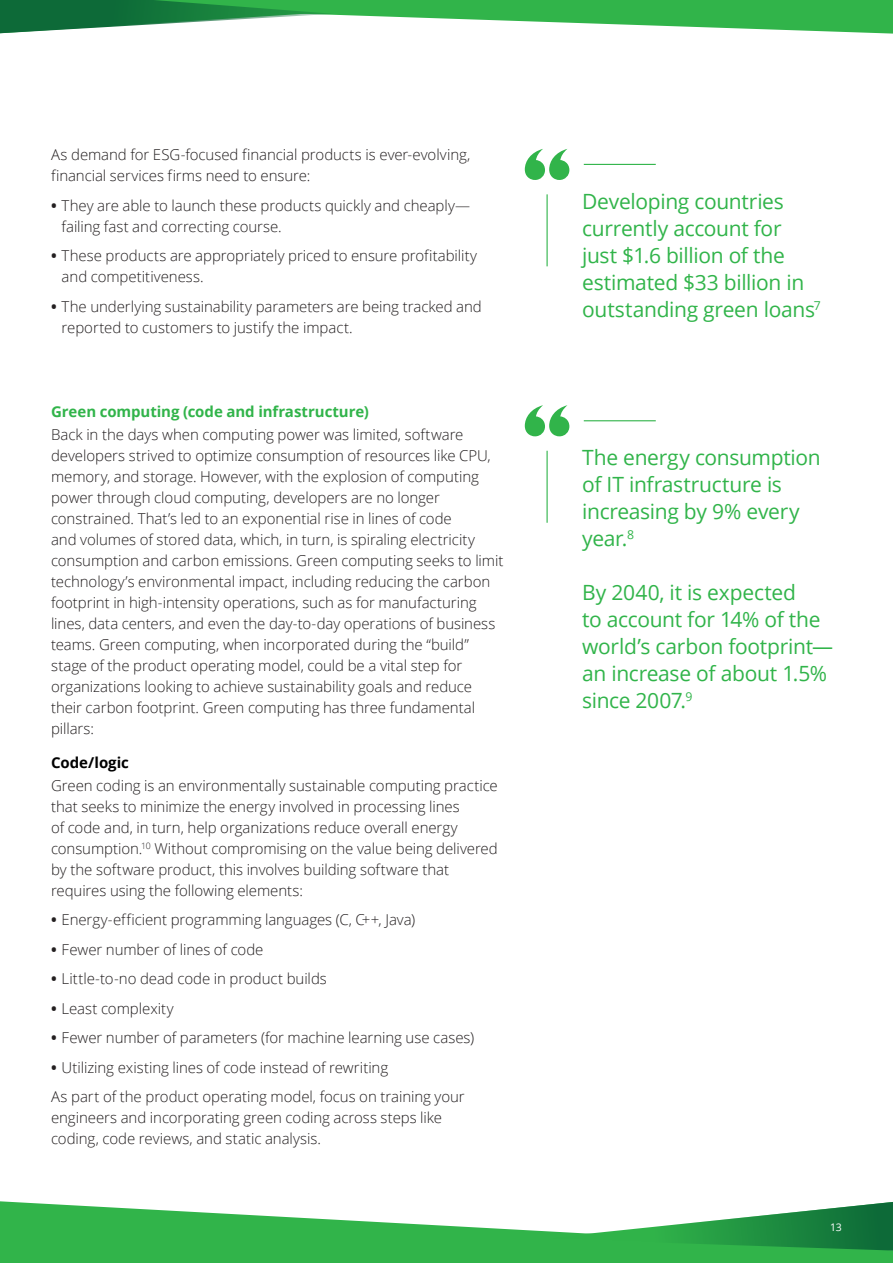
<style>
.page{position:relative;width:893px;height:1263px;background:#fff}
.page>*{position:absolute;margin:0;border:0;box-sizing:border-box;transform-origin:0 0}
.Quote_Text__14_18pt__Teal{font:21px/27px "Open Sans";letter-spacing:-.015em;color:#31b44a}
.Body_copy__10_14pt{font:300 15px/21px "Open Sans";letter-spacing:-.005em;color:#231f20}
.Subhead_A__10_14pt{font:700 15px "Open Sans";letter-spacing:-.005em;color:#31b44a}
.Subhead_B__10_14pt{font:700 15px "Open Sans";letter-spacing:-.005em;color:#010101}
.t1{font:10.5px "Open Sans";color:#fff}
.s1{font-weight:700}
</style>
<div class="page">
<svg style="left:0;top:1201px;width:893px;height:62px;fill:#31b44a"></svg>
<svg style="left:541px;top:1201px;width:352px;height:50px"></svg>
<svg style="left:0;top:0;width:893px;height:34px"></svg>
<svg style="left:525px;top:149px;width:44px;height:31px"></svg>
<hr style="left:584px;top:164px;width:72px;height:1px;background:#31b44a">
<hr style="left:546px;top:194px;width:2px;height:72px;background:#31b44a">
<svg style="left:525px;top:405px;width:44px;height:31px"></svg>
<hr style="left:584px;top:420px;width:72px;height:1px;background:#31b44a">
<hr style="left:546px;top:451px;width:2px;height:72px;background:#31b44a">
<p class="Body_copy__10_14pt" style="left:51px;top:144px;width:421px">As demand for ESG-focused financial products is ever-evolving, financial services firms need to ensure:</p>
<p class="Body_copy__10_14pt" style="left:62px;top:194px;width:410px;text-indent:-11px"><span class="s1">•</span> They are able to launch these products quickly and cheaply— failing fast and correcting course.</p>
<p class="Body_copy__10_14pt" style="left:62px;top:245px;width:417px;text-indent:-11px"><span class="s1">•</span> These products are appropriately priced to ensure profitability and competitiveness.</p>
<p class="Body_copy__10_14pt" style="left:62px;top:295px;width:422px;text-indent:-11px"><span class="s1">•</span> The underlying sustainability parameters are being tracked and reported to customers to justify the impact.</p>
<p class="Subhead_A__10_14pt" style="left:51px;top:401px;width:319px">Green computing (code and infrastructure)</p>
<p class="Body_copy__10_14pt" style="left:51px;top:423px;width:454px">Back in the days when computing power was limited, software developers strived to optimize consumption of resources like CPU, memory, and storage. However, with the explosion of computing power through cloud computing, developers are no longer constrained. That’s led to an exponential rise in lines of code<br>and volumes of stored data, which, in turn, is spiraling electricity consumption and carbon emissions. Green computing seeks to limit technology’s environmental impact, including reducing the carbon footprint in high-intensity operations, such as for manufacturing lines, data centers, and even the day-to-day operations of business teams. Green computing, when incorporated during the “build” stage of the product operating model, could be a vital step for organizations looking to achieve sustainability goals and reduce their carbon footprint. Green computing has three fundamental pillars:</p>
<p class="Subhead_B__10_14pt" style="left:51px;top:751px;width:79px">Code/logic</p>
<p class="Body_copy__10_14pt" style="left:51px;top:774px;width:448px">Green coding is an environmentally sustainable computing practice that seeks to minimize the energy involved in processing lines<br>of code and, in turn, help organizations reduce overall energy consumption.<sup>10</sup> Without compromising on the value being delivered by the software product, this involves building software that requires using the following elements:</p>
<p class="Body_copy__10_14pt" style="left:51px;top:909px;width:366px"><span class="s1">•</span> Energy-efficient programming languages (C, C++, Java)</p>
<p class="Body_copy__10_14pt" style="left:51px;top:938px;width:214px"><span class="s1">•</span> Fewer number of lines of code</p>
<p class="Body_copy__10_14pt" style="left:51px;top:968px;width:277px"><span class="s1">•</span> Little-to-no dead code in product builds</p>
<p class="Body_copy__10_14pt" style="left:51px;top:997px;width:124px"><span class="s1">•</span> Least complexity</p>
<p class="Body_copy__10_14pt" style="left:51px;top:1027px;width:425px"><span class="s1">•</span> Fewer number of parameters (for machine learning use cases)</p>
<p class="Body_copy__10_14pt" style="left:51px;top:1056px;width:339px"><span class="s1">•</span> Utilizing existing lines of code instead of rewriting</p>
<p class="Body_copy__10_14pt" style="left:51px;top:1086px;width:415px">As part of the product operating model, focus on training your engineers and incorporating green coding across steps like coding, code reviews, and static analysis.</p>
<p class="Quote_Text__14_18pt__Teal" style="left:582px;top:187px;width:240px">Developing countries currently account for just $1.6 billion of the estimated $33 billion in outstanding green loans<sup>7</sup></p>
<p class="Quote_Text__14_18pt__Teal" style="left:582px;top:443px;width:240px">The energy consumption of IT infrastructure is increasing by 9% every year.<sup>8</sup></p>
<p class="Quote_Text__14_18pt__Teal" style="left:582px;top:578px;width:253px">By 2040, it is expected<br>to account for 14% of the world’s carbon footprint— an increase of about 1.5% since 2007.<sup>9</sup></p>
<p class="t1" style="left:830px;top:1220px;width:13px">13</p>
</div>
